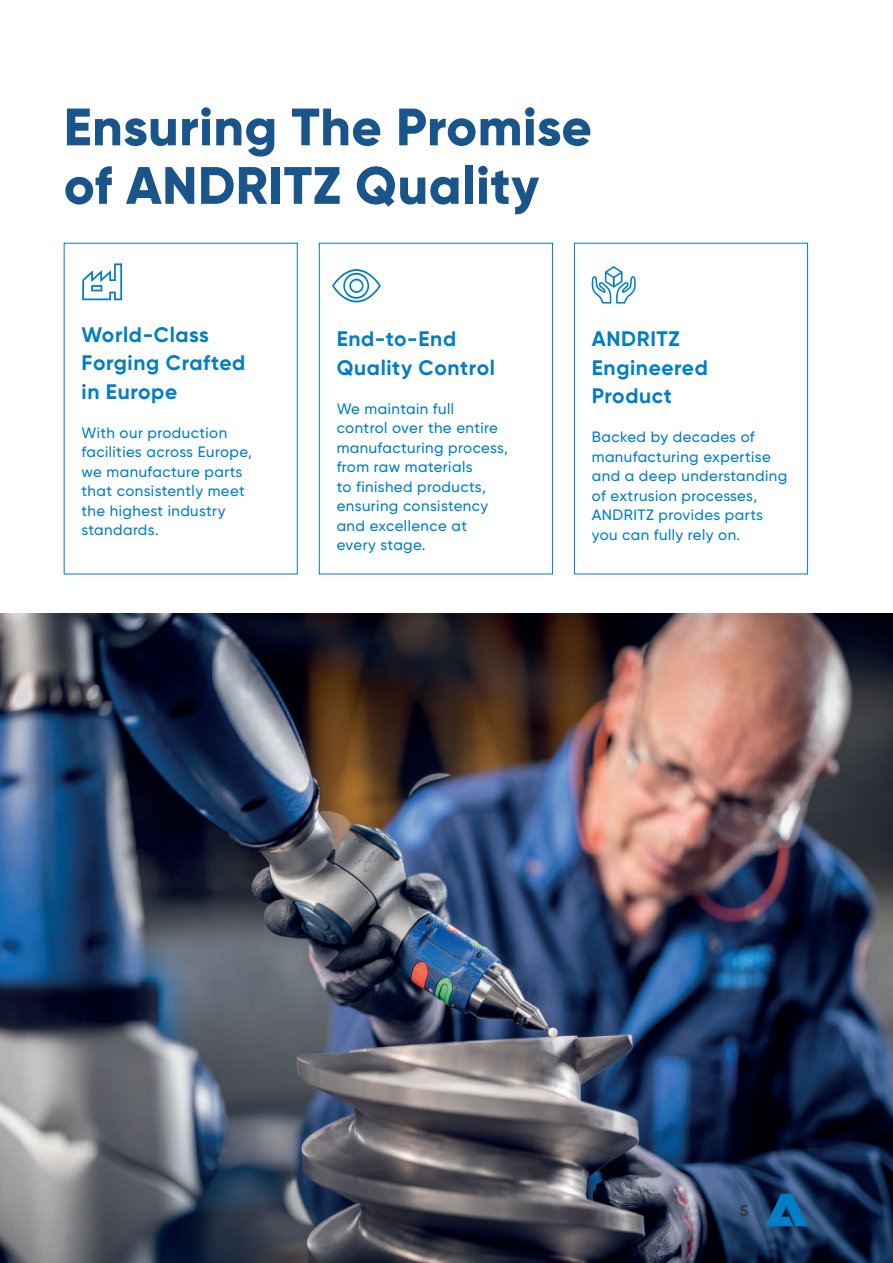
<style>
.page{position:relative;width:893px;height:1263px;background:#fff}
.page>*{position:absolute;margin:0;border:0;box-sizing:border-box;transform-origin:0 0}
.ANDRITZ_Level_2-3_Headline_left{font:800 52.5px/58.5px "Gilroy";letter-spacing:.01em;color:#19558b}
.ANDRITZ_Level_2-3_Quote{font:700 21px/28.5px "Gilroy";letter-spacing:.03em;color:#007ec5}
.ANDRITZ_Level_2-3_Copytext{font:500 15px/19.5px "Gilroy";letter-spacing:.03em;color:#007ec5}
.ANDRITZ_Level_2-3_Quote-2{font:500 15px/19.5px "Gilroy";letter-spacing:.03em;color:#007ec5}
.t1{font:600 15px "Gilroy";color:#231f20}
</style>
<div class="page">
<img style="left:0;top:613px;width:893px;height:650px">
<svg style="left:765px;top:1194px;width:43px;height:32px"></svg>
<svg style="left:82px;top:263px;width:40px;height:37px"></svg>
<div style="left:319px;top:243px;width:234px;height:331px;border:1px solid #007ec5"></div>
<svg style="left:332px;top:269px;width:49px;height:33px"></svg>
<div style="left:574px;top:243px;width:234px;height:331px;border:1px solid #007ec5"></div>
<svg style="left:591px;top:266px;width:45px;height:38px"></svg>
<p class="ANDRITZ_Level_2-3_Headline_left" style="left:64px;top:97px;width:530px">Ensuring The Promise of ANDRITZ Quality</p>
<p class="ANDRITZ_Level_2-3_Quote" style="left:82px;top:320px;width:165px">World-Class<br>Forging Crafted in Europe</p>
<p class="ANDRITZ_Level_2-3_Quote-2" style="left:82px;top:422px;width:147px">With our production</p>
<p class="ANDRITZ_Level_2-3_Quote-2" style="left:82px;top:442px;width:172px">facilities across Europe, we manufacture parts</p>
<p class="ANDRITZ_Level_2-3_Quote-2" style="left:82px;top:481px;width:165px">that consistently meet</p>
<p class="ANDRITZ_Level_2-3_Quote-2" style="left:82px;top:500px;width:146px">the highest industry</p>
<p class="ANDRITZ_Level_2-3_Quote-2" style="left:82px;top:520px;width:79px">standards.</p>
<p class="ANDRITZ_Level_2-3_Quote" style="left:337px;top:324px;width:160px">End-to-End<br>Quality Control</p>
<p class="ANDRITZ_Level_2-3_Copytext" style="left:337px;top:398px;width:173px">We maintain full control over the entire manufacturing process,</p>
<p class="ANDRITZ_Level_2-3_Copytext" style="left:337px;top:457px;width:137px">from raw materials</p>
<p class="ANDRITZ_Level_2-3_Copytext" style="left:337px;top:476px;width:151px">to finished products,</p>
<p class="ANDRITZ_Level_2-3_Copytext" style="left:337px;top:496px;width:153px">ensuring consistency and excellence at every stage.</p>
<p class="ANDRITZ_Level_2-3_Quote" style="left:592px;top:324px;width:118px">ANDRITZ<br>Engineered<br>Product</p>
<p class="ANDRITZ_Level_2-3_Copytext" style="left:592px;top:427px;width:164px">Backed by decades of</p>
<p class="ANDRITZ_Level_2-3_Copytext" style="left:592px;top:446px;width:181px">manufacturing expertise</p>
<p class="ANDRITZ_Level_2-3_Copytext" style="left:592px;top:466px;width:197px">and a deep understanding of extrusion processes,</p>
<p class="ANDRITZ_Level_2-3_Copytext" style="left:592px;top:505px;width:173px">ANDRITZ provides parts</p>
<p class="ANDRITZ_Level_2-3_Copytext" style="left:592px;top:524px;width:150px">you can fully rely on.</p>
<p class="t1" style="left:740px;top:1201px;width:10px">5</p>
</div>
